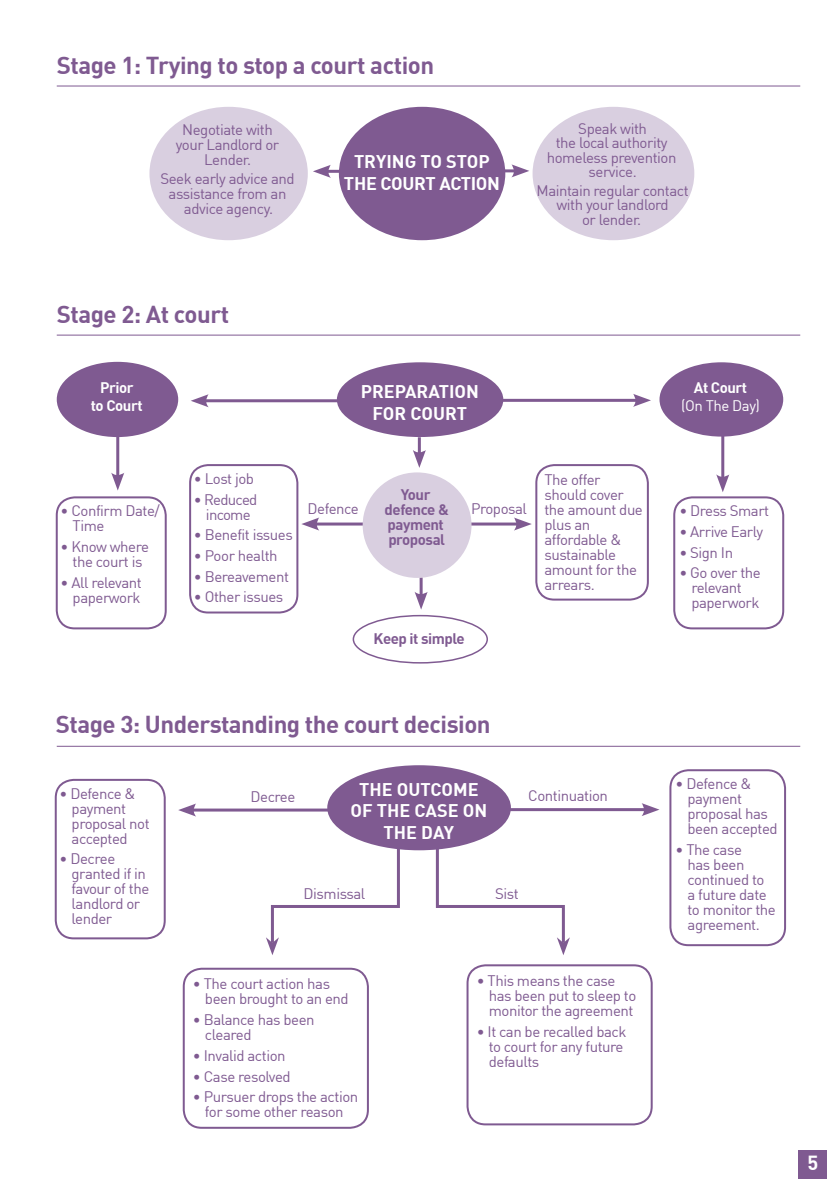
<style>
.page{position:relative;width:840px;height:1191px;background:#fff}
.page>*{position:absolute;margin:0;border:0;box-sizing:border-box;transform-origin:0 0}
.t1{font:700 24px "DIN";letter-spacing:-.02em;color:#7f5a91}
.t2{font:700 20px "DIN";color:#fff}
.t3{font:700 18px/21.6px "DIN";color:#fff;text-align:center}
.t4{font:700 18px/21.6px "DIN";letter-spacing:-.02em;color:#fff;text-align:center}
.t5{font:15px/15px "DIN";letter-spacing:-.03em;color:#7f5a91}
.t6{font:700 15px/15px "DIN";letter-spacing:-.03em;color:#7f5a91}
.t7{font:700 15px "DIN";letter-spacing:-.03em;color:#fff}
.t8{font:15px/15px "DIN";letter-spacing:-.05em;color:#7f5a91;text-align:center}
.t9{font:15px "DIN";letter-spacing:-.03em;color:#fff}
</style>
<div class="page">
<div style="left:797px;top:1149px;width:28px;height:29px;background:#7f5a91"></div>
<div style="left:339px;top:107px;width:166px;height:133px;background:#7f5a91;border-radius:50%"></div>
<div style="left:149px;top:107px;width:158px;height:133px;background:#d9cfe0;border-radius:50%"></div>
<div style="left:532px;top:107px;width:162px;height:133px;background:#d9cfe0;border-radius:50%"></div>
<svg style="left:504px;top:164px;width:25px;height:13px"></svg>
<hr style="left:325px;top:170px;width:16px;height:3px;background:#7f5a91">
<svg style="left:313px;top:165px;width:18px;height:13px"></svg>
<hr style="left:467px;top:522px;width:52px;height:3px;background:#7f5a91">
<svg style="left:513px;top:517px;width:18px;height:13px"></svg>
<hr style="left:313px;top:522px;width:58px;height:3px;background:#7f5a91">
<svg style="left:301px;top:517px;width:18px;height:13px"></svg>
<hr style="left:720px;top:433px;width:3px;height:47px;background:#7f5a91">
<svg style="left:716px;top:474px;width:13px;height:18px"></svg>
<hr style="left:419px;top:577px;width:3px;height:20px;background:#7f5a91">
<svg style="left:414px;top:591px;width:13px;height:18px"></svg>
<div style="left:337px;top:362px;width:166px;height:75px;background:#7f5a91;border-radius:50%"></div>
<div style="left:659px;top:362px;width:123px;height:74px;background:#7f5a91;border-radius:50%"></div>
<hr style="left:502px;top:399px;width:136px;height:3px;background:#7f5a91">
<svg style="left:632px;top:394px;width:18px;height:13px"></svg>
<hr style="left:203px;top:399px;width:136px;height:3px;background:#7f5a91">
<svg style="left:191px;top:394px;width:17px;height:13px"></svg>
<div style="left:362px;top:472px;width:109px;height:106px;background:#d9cfe0;border-radius:50%"></div>
<div style="left:352px;top:615px;width:135px;height:48px;border:2px solid #7f5a91;border-radius:50%"></div>
<hr style="left:417px;top:437px;width:3px;height:18px;background:#7f5a91">
<svg style="left:413px;top:450px;width:12px;height:18px"></svg>
<div style="left:189px;top:464px;width:109px;height:149px;border:2px solid #7f5a91;border-radius:18px"></div>
<div style="left:535px;top:464px;width:113px;height:136px;border:2px solid #7f5a91;border-radius:18px"></div>
<hr style="left:116px;top:435px;width:3px;height:43px;background:#7f5a91">
<svg style="left:111px;top:472px;width:13px;height:18px"></svg>
<div style="left:56px;top:496px;width:111px;height:133px;border:2px solid #7f5a91;border-radius:18px"></div>
<div style="left:57px;top:362px;width:121px;height:75px;background:#7f5a91;border-radius:50%"></div>
<div style="left:673px;top:496px;width:110px;height:133px;border:2px solid #7f5a91;border-radius:18px"></div>
<div style="left:327px;top:765px;width:183px;height:85px;background:#7f5a91;border-radius:50%"></div>
<hr style="left:501px;top:808px;width:145px;height:3px;background:#7f5a91">
<svg style="left:641px;top:803px;width:18px;height:13px"></svg>
<hr style="left:190px;top:808px;width:148px;height:3px;background:#7f5a91">
<svg style="left:178px;top:803px;width:18px;height:13px"></svg>
<div style="left:55px;top:779px;width:111px;height:160px;border:2px solid #7f5a91;border-radius:18px"></div>
<div style="left:669px;top:769px;width:116px;height:177px;border:2px solid #7f5a91;border-radius:18px"></div>
<div style="left:183px;top:967px;width:186px;height:161px;border:2px solid #7f5a91;border-radius:18px"></div>
<svg style="left:266px;top:844px;width:135px;height:111px"></svg>
<svg style="left:434px;top:844px;width:135px;height:111px"></svg>
<div style="left:466px;top:964px;width:186px;height:161px;border:2px solid #7f5a91;border-radius:18px"></div>
<hr style="left:57px;top:85px;width:742px;height:1px;background:#7f5a91">
<hr style="left:57px;top:334px;width:742px;height:1px;background:#7f5a91">
<hr style="left:57px;top:746px;width:742px;height:1px;background:#7f5a91">
<p class="t1" style="left:57px;top:49px;width:378px">Stage 1: Trying to stop a court action</p>
<p class="t5" style="left:176px;top:121px;width:105px;text-align:center">Negotiate with your Landlord or<br>Lender.</p>
<p class="t5" style="left:160px;top:171px;width:136px">Seek early advice and</p>
<p class="t5" style="left:168px;top:186px;width:119px">assistance from an</p>
<p class="t5" style="left:184px;top:201px;width:91px">advice agency.</p>
<p class="t4" style="left:343px;top:150px;width:157px">TRYING TO STOP<br>THE COURT ACTION</p>
<p class="t5" style="left:578px;top:121px;width:70px">Speak with</p>
<p class="t5" style="left:555px;top:135px;width:113px">the local authority</p>
<p class="t5" style="left:546px;top:149px;width:131px">homeless prevention</p>
<p class="t5" style="left:588px;top:164px;width:50px">service.</p>
<p class="t5" style="left:536px;top:183px;width:153px;line-height:14.4px;text-align:center">Maintain regular contact with your landlord</p>
<p class="t5" style="left:581px;top:212px;width:61px">or lender.</p>
<p class="t1" style="left:57px;top:299px;width:174px">Stage 2: At court</p>
<p class="t7" style="left:100px;top:377px;width:35px">Prior</p>
<p class="t7" style="left:91px;top:395px;width:53px">to Court</p>
<p class="t5" style="left:73px;top:503px;width:89px;text-indent:-12px">• Confirm Date/<br>Time</p>
<p class="t5" style="left:61px;top:538px;width:90px;text-align:center">• Know where the court is</p>
<p class="t5" style="left:61px;top:574px;width:83px;text-align:right">• All relevant paperwork</p>
<p class="t3" style="left:360px;top:380px;width:120px">PREPARATION</p>
<p class="t3" style="left:372px;top:401px;width:96px">FOR COURT</p>
<p class="t5" style="left:194px;top:470px;width:62px">• Lost job</p>
<p class="t8" style="left:194px;top:491px;width:65px">• Reduced income</p>
<p class="t5" style="left:194px;top:527px;width:100px">• Benefit issues</p>
<p class="t5" style="left:194px;top:548px;width:85px">• Poor health</p>
<p class="t5" style="left:194px;top:568px;width:96px">• Bereavement</p>
<p class="t5" style="left:194px;top:589px;width:91px">• Other issues</p>
<p class="t6" style="left:400px;top:486px;width:31px">Your</p>
<p class="t6" style="left:384px;top:501px;width:66px">defence &amp; payment</p>
<p class="t6" style="left:388px;top:531px;width:58px">proposal</p>
<p class="t5" style="left:307px;top:501px;width:53px">Defence</p>
<p class="t5" style="left:471px;top:501px;width:57px">Proposal</p>
<p class="t6" style="left:373px;top:630px;width:93px">Keep it simple</p>
<p class="t5" style="left:544px;top:472px;width:100px">The offer should cover the amount due</p>
<p class="t5" style="left:544px;top:517px;width:94px">plus an affordable &amp; sustainable amount for the arrears.</p>
<p class="t1" style="left:56px;top:708px;width:436px">Stage 3: Understanding the court decision</p>
<p class="t5" style="left:72px;top:785px;width:79px;text-indent:-12px">• Defence &amp; payment proposal not accepted</p>
<p class="t5" style="left:72px;top:851px;width:79px;text-indent:-12px">• Decree granted if in favour of the landlord or lender</p>
<p class="t5" style="left:250px;top:789px;width:46px">Decree</p>
<p class="t3" style="left:359px;top:777px;width:121px">THE OUTCOME</p>
<p class="t3" style="left:350px;top:799px;width:138px">OF THE CASE ON<br>THE DAY</p>
<p class="t5" style="left:528px;top:787px;width:81px">Continuation</p>
<p class="t5" style="left:303px;top:885px;width:63px">Dismissal</p>
<p class="t5" style="left:495px;top:885px;width:25px">Sist</p>
<p class="t5" style="left:205px;top:976px;width:145px;text-indent:-12px">• The court action has been brought to an end</p>
<p class="t5" style="left:205px;top:1012px;width:111px;text-indent:-12px">• Balance has been cleared</p>
<p class="t5" style="left:193px;top:1047px;width:94px">• Invalid action</p>
<p class="t5" style="left:193px;top:1068px;width:99px">• Case resolved</p>
<p class="t5" style="left:193px;top:1089px;width:167px;text-align:center">• Pursuer drops the action for some other reason</p>
<p class="t5" style="left:488px;top:973px;width:149px;text-indent:-12px">• This means the case has been put to sleep to monitor the agreement</p>
<p class="t5" style="left:488px;top:1023px;width:139px;text-indent:-12px">• It can be recalled back to court for any future defaults</p>
<p class="t7" style="left:693px;top:378px;width:55px">At Court</p>
<p class="t9" style="left:680px;top:396px;width:80px">(On The Day)</p>
<p class="t5" style="left:679px;top:503px;width:91px">• Dress Smart</p>
<p class="t5" style="left:679px;top:523px;width:85px">• Arrive Early</p>
<p class="t5" style="left:679px;top:544px;width:55px">• Sign In</p>
<p class="t5" style="left:691px;top:565px;width:71px;text-indent:-12px">• Go over the relevant paperwork</p>
<p class="t5" style="left:687px;top:776px;width:92px;text-indent:-12px">• Defence &amp; payment proposal has been accepted</p>
<p class="t5" style="left:687px;top:841px;width:90px;text-indent:-12px">• The case<br>has been continued to a future date to monitor the agreement.</p>
<p class="t2" style="left:807px;top:1149px;width:12px">5</p>
</div>
